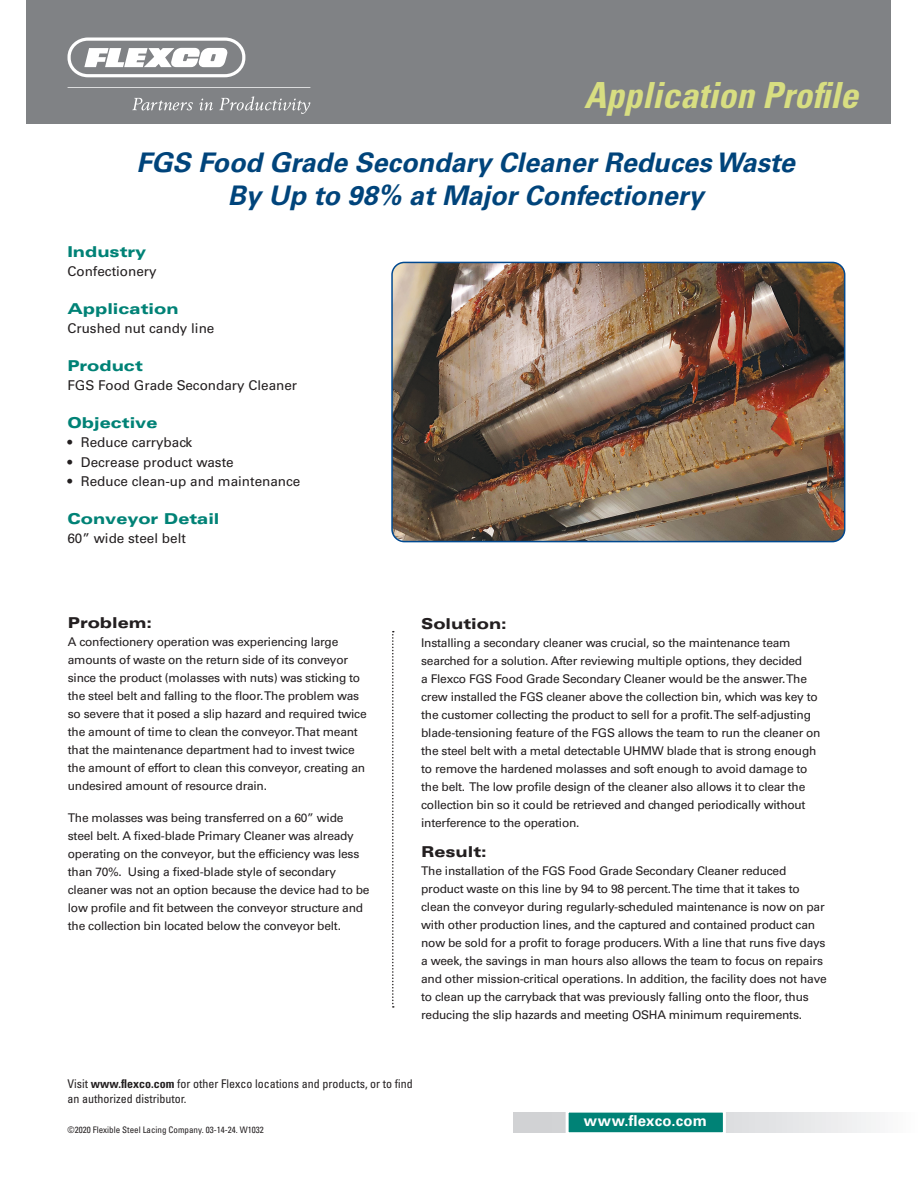
<style>
.page{position:relative;width:918px;height:1188px;background:#fff}
.page>*{position:absolute;margin:0;border:0;box-sizing:border-box;transform-origin:0 0}
.t1{font:italic 700 condensed 36px "Univers LT Std";color:#d8de81}
.h1_main{font:italic 700 27px/33px "Univers LT Std";color:#00447b;text-align:center}
.t2{font:700 15.6px "Univers LT Std";letter-spacing:.02em;color:#fff}
.h2_main{font:900 expanded 15px "Univers LT Std";color:#008276}
.h2_body{font:900 expanded 15px "Univers LT Std";color:#231f20}
.wwwflexco{font:700 15px "Univers LT Std";letter-spacing:.02em;color:#fff}
.p1_main{font:900 expanded 15px "Univers LT Std";color:#008276}
.p1_body{font:900 expanded 15px "Univers LT Std";color:#231f20}
.p1_main-2{font:13.5px "Univers LT Std";color:#231f20}
.p1_body-2{font:12px/18px "Univers LT Std";letter-spacing:-.02em;color:#231f20}
.t3{font:condensed 12px/15px "Univers LT Std";color:#231f20}
.footer_copyright{font:condensed 9px "Univers LT Std";color:#231f20}
.s1{font-weight:700}
</style>
<div class="page">
<div style="left:26px;top:0;width:864px;height:123px;background:#808285"></div>
<svg style="left:68px;top:38px;width:177px;height:39px"></svg>
<svg style="left:132px;top:98px;width:61px;height:12px"></svg>
<svg style="left:199px;top:99px;width:14px;height:11px"></svg>
<svg style="left:219px;top:96px;width:91px;height:18px"></svg>
<svg style="left:68px;top:87px;width:242px;height:1px"></svg>
<svg style="left:513px;top:1113px;width:363px;height:19px"></svg>
<div style="left:566px;top:1110px;width:160px;height:25px;background:#008276;border:3px solid #fff"></div>
<svg style="left:392px;top:631px;width:2px;height:377px"></svg>
<img style="left:394px;top:262px;width:451px;height:280px">
<div style="left:391px;top:262px;width:454px;height:280px;border:2px solid #014990;border-radius:12px"></div>
<h1 class="t1" style="left:584px;top:73px;width:276px">Application Profile</h1>
<p class="h1_main" style="left:137px;top:147px;width:660px">FGS Food Grade Secondary Cleaner Reduces Waste<br>By Up to 98% at Major Confectionery</p>
<p class="h2_main" style="left:67px;top:243px;width:80px">Industry</p>
<p class="p1_main-2" style="left:67px;top:264px;width:91px">Confectionery</p>
<p class="h2_main" style="left:67px;top:300px;width:113px">Application</p>
<p class="p1_main-2" style="left:67px;top:321px;width:149px">Crushed nut candy line</p>
<p class="h2_main" style="left:67px;top:357px;width:77px">Product</p>
<p class="p1_main-2" style="left:67px;top:378px;width:231px">FGS Food Grade Secondary Cleaner</p>
<p class="h2_main" style="left:67px;top:414px;width:92px">Objective</p>
<p class="p1_main-2" style="left:67px;top:435px;width:126px">• Reduce carryback</p>
<p class="p1_main-2" style="left:67px;top:454px;width:168px">• Decrease product waste</p>
<p class="p1_main-2" style="left:67px;top:474px;width:235px">• Reduce clean-up and maintenance</p>
<p class="p1_main" style="left:67px;top:510px;width:154px">Conveyor Detail</p>
<p class="p1_main-2" style="left:67px;top:531px;width:120px">60” wide steel belt</p>
<p class="h2_body" style="left:68px;top:614px;width:86px">Problem:</p>
<p class="p1_body-2" style="left:68px;top:633px;width:300px">A confectionery operation was experiencing large amounts of waste on the return side of its conveyor since the product (molasses with nuts) was sticking to the steel belt and falling to the floor. The problem was so severe that it posed a slip hazard and required twice the amount of time to clean the conveyor. That meant that the maintenance department had to invest twice the amount of effort to clean this conveyor, creating an undesired amount of resource drain.</p>
<p class="p1_body-2" style="left:68px;top:809px;width:303px">The molasses was being transferred on a 60” wide steel belt. A fixed-blade Primary Cleaner was already operating on the conveyor, but the efficiency was less than 70%. Using a fixed-blade style of secondary cleaner was not an option because the device had to be low profile and fit between the conveyor structure and the collection bin located below the conveyor belt.</p>
<p class="p1_body" style="left:421px;top:615px;width:87px">Solution:</p>
<p class="p1_body-2" style="left:421px;top:634px;width:401px">Installing a secondary cleaner was crucial, so the maintenance team searched for a solution. After reviewing multiple options, they decided<br>a Flexco FGS Food Grade Secondary Cleaner would be the answer. The crew installed the FGS cleaner above the collection bin, which was key to the customer collecting the product to sell for a profit. The self-adjusting blade-tensioning feature of the FGS allows the team to run the cleaner on the steel belt with a metal detectable UHMW blade that is strong enough to remove the hardened molasses and soft enough to avoid damage to the belt. The low profile design of the cleaner also allows it to clear the collection bin so it could be retrieved and changed periodically without interference to the operation.</p>
<p class="h2_body" style="left:421px;top:843px;width:67px">Result:</p>
<p class="p1_body-2" style="left:421px;top:862px;width:407px">The installation of the FGS Food Grade Secondary Cleaner reduced product waste on this line by 94 to 98 percent. The time that it takes to clean the conveyor during regularly-scheduled maintenance is now on par with other production lines, and the captured and contained product can now be sold for a profit to forage producers. With a line that runs five days a week, the savings in man hours also allows the team to focus on repairs and other mission-critical operations. In addition, the facility does not have to clean up the carryback that was previously falling onto the floor, thus reducing the slip hazards and meeting OSHA minimum requirements.</p>
<p class="t3" style="left:68px;top:1076px;width:347px">Visit <span class="s1">www.flexco.com</span> for other Flexco locations and products, or to find an authorized distributor.</p>
<p class="footer_copyright" style="left:68px;top:1124px;width:198px">©2020 Flexible Steel Lacing Company. 03-14-24. W1032</p>
<p class="wwwflexco" style="left:584px;top:1112px;width:125px">www.flexco.com</p>
<p class="t2" style="left:571px;top:1113px;width:130px">www.flexco.com</p>
</div>
